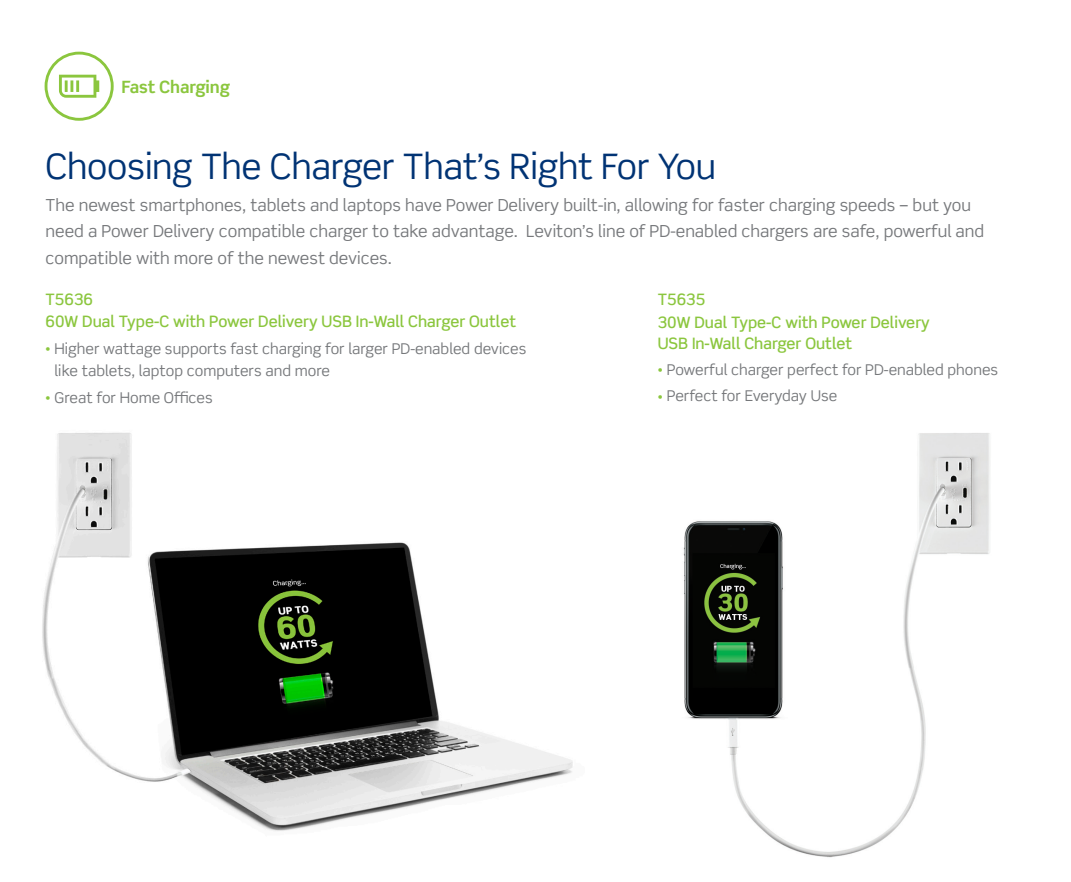
<style>
.page{position:relative;width:1071px;height:882px;background:#fff}
.page>*{position:absolute;margin:0;border:0;box-sizing:border-box;transform-origin:0 0}
.t1{font:35.18px "Scene Std";letter-spacing:-.01em;color:#013374}
.t2{font:700 16.97px "Scene Std";letter-spacing:-.01em;color:#8bc63e}
.t3{font:16.62px/26.2px "Scene Std";color:#76787b}
.t4{font:500 15.75px/21px "Scene Std";color:#8bc63e}
.t5{font:14.88px/22.8px "Scene Std";color:#76787b}
.s1{font-size:10.5px;color:#8bc63e}
</style>
<div class="page">
<svg style="left:45px;top:52px;width:69px;height:69px"></svg>
<img style="left:42px;top:432px;width:531px;height:399px">
<img style="left:683px;top:433px;width:307px;height:425px">
<p class="t2" style="left:121px;top:76px;width:110px">Fast Charging</p>
<p class="t1" style="left:46px;top:144px;width:672px">Choosing The Charger That’s Right For You</p>
<p class="t3" style="left:46px;top:192px;width:940px">The newest smartphones, tablets and laptops have Power Delivery built-in, allowing for faster charging speeds – but you need a Power Delivery compatible charger to take advantage. Leviton’s line of PD-enabled chargers are safe, powerful and compatible with more of the newest devices.</p>
<p class="t4" style="left:46px;top:288px;width:49px">T5636</p>
<p class="t4" style="left:46px;top:311px;width:472px">60W Dual Type-C with Power Delivery USB In-Wall Charger Outlet</p>
<p class="t5" style="left:55px;top:337px;width:473px;text-indent:-9px"><span class="s1">•</span> Higher wattage supports fast charging for larger PD-enabled devices like tablets, laptop computers and more</p>
<p class="t5" style="left:46px;top:386px;width:169px"><span class="s1">•</span> Great for Home Offices</p>
<p class="t4" style="left:658px;top:289px;width:49px">T5635</p>
<p class="t4" style="left:658px;top:312px;width:274px">30W Dual Type-C with Power Delivery<br>USB In-Wall Charger Outlet</p>
<p class="t5" style="left:658px;top:358px;width:342px"><span class="s1">•</span> Powerful charger perfect for PD-enabled phones</p>
<p class="t5" style="left:658px;top:384px;width:181px"><span class="s1">•</span> Perfect for Everyday Use</p>
</div>
